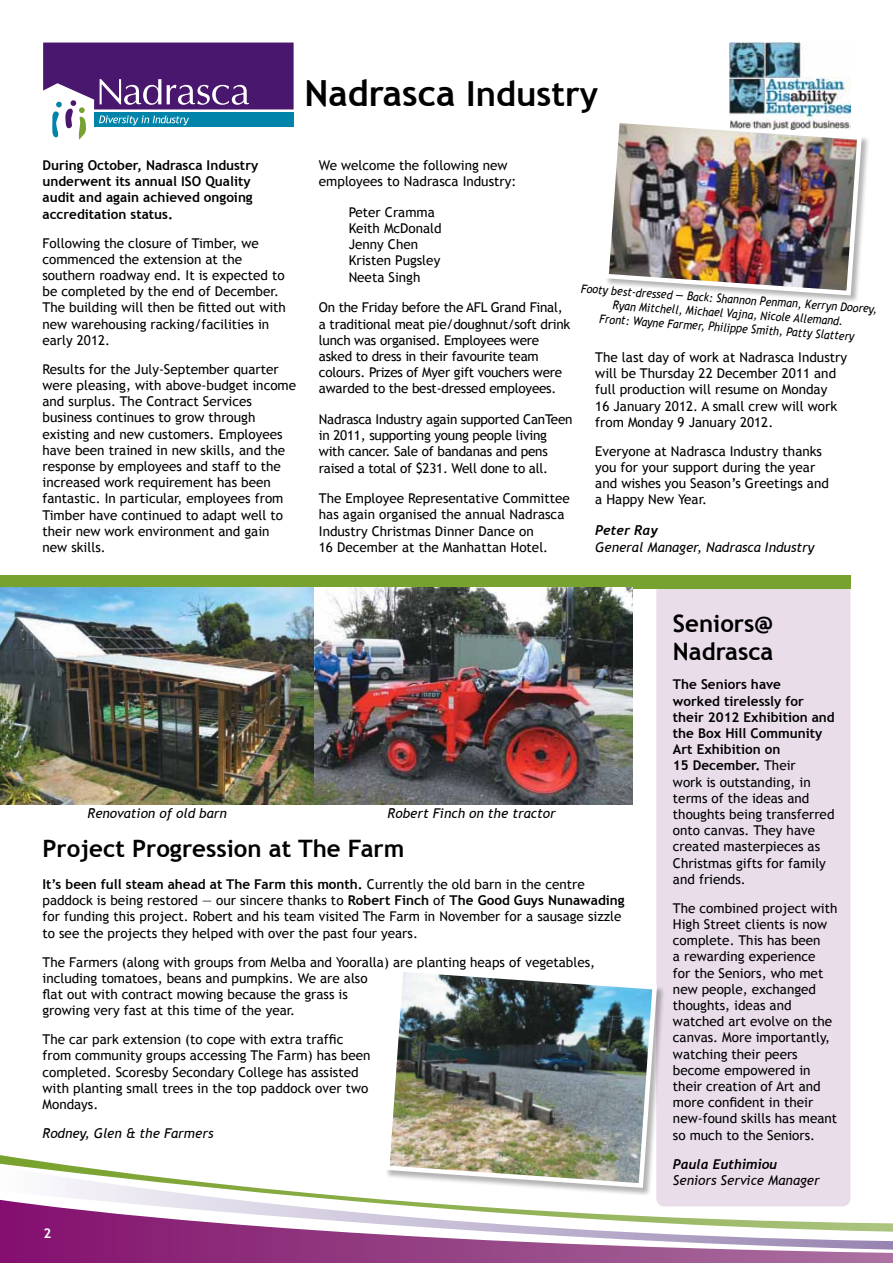
<style>
.page{position:relative;width:893px;height:1263px;background:#fff}
.page>*{position:absolute;margin:0;border:0;box-sizing:border-box;transform-origin:0 0}
.t1{font:700 36px "Trebuchet MS";color:#000}
.t2{font:700 24px/28.8px "Trebuchet MS";color:#000}
.t3{font:13.5px/16.2px "Trebuchet MS";color:#000}
.t4{font:13.5px/16.2px "Trebuchet MS";letter-spacing:-.02em;color:#000}
.t5{font:italic 13.5px "Trebuchet MS";color:#000}
.t6{font:700 13.5px/16.2px "Trebuchet MS";color:#000}
.t7{font:italic 700 13.5px "Trebuchet";color:#000}
.t8{font:700 13.5px "Trebuchet MS";color:#fff}
.t9{font:italic 12px/14.4px "Trebuchet MS";color:#000;text-align:center;scale:.9 1}
.s1{font-size:34.5px}
.s2{font-weight:700}
</style>
<div class="page">
<div style="left:656px;top:582px;width:194px;height:624px;background:#e9dde9;border-radius:9px"></div>
<svg style="left:43px;top:43px;width:251px;height:96px"></svg>
<svg style="left:0;top:1155px;width:851px;height:45px"></svg>
<svg style="left:0;top:1200px;width:893px;height:63px"></svg>
<div style="left:604px;top:118px;width:266px;height:186px;background:#000;opacity:.3"></div>
<img style="left:604px;top:118px;width:260px;height:180px">
<div style="left:0;top:575px;width:850px;height:13px;background:#78a22f"></div>
<img style="left:0;top:588px;width:632px;height:216px">
<div style="left:385px;top:967px;width:281px;height:229px;background:#000;opacity:.3"></div>
<img style="left:382px;top:967px;width:277px;height:223px">
<img style="left:730px;top:43px;width:120px;height:87px">
<h1 class="t1" style="left:305px;top:71px;width:295px">Nadrasca <span class="s1">Industry</span></h1>
<p class="t6" style="left:43px;top:157px;width:217px">During October, Nadrasca Industry underwent its annual ISO Quality audit and again achieved ongoing accreditation status.</p>
<p class="t3" style="left:43px;top:235px;width:245px">Following the closure of Timber, we commenced the extension at the southern roadway end. It is expected to be completed by the end of December.<br>The building will then be fitted out with new warehousing racking/facilities in early 2012.</p>
<p class="t3" style="left:43px;top:361px;width:255px">Results for the July-September quarter were pleasing, with above-budget income and surplus. The Contract Services business continues to grow through existing and new customers. Employees have been trained in new skills, and the response by employees and staff to the increased work requirement has been fantastic. In particular, employees from Timber have continued to adapt well to their new work environment and gain new skills.</p>
<p class="t3" style="left:319px;top:157px;width:199px">We welcome the following new employees to Nadrasca Industry:</p>
<p class="t3" style="left:349px;top:204px;width:95px">Peter Cramma<br>Keith McDonald<br>Jenny Chen<br>Kristen Pugsley<br>Neeta Singh</p>
<p class="t4" style="left:319px;top:300px;width:253px">On the Friday before the AFL Grand Final, a traditional meat pie/doughnut/soft drink lunch was organised. Employees were asked to dress in their favourite team colours. Prizes of Myer gift vouchers were awarded to the best-dressed employees.</p>
<p class="t4" style="left:319px;top:411px;width:255px">Nadrasca Industry again supported CanTeen in 2011, supporting young people living with cancer. Sale of bandanas and pens raised a total of $231. Well done to all.</p>
<p class="t3" style="left:319px;top:490px;width:252px">The Employee Representative Committee has again organised the annual Nadrasca Industry Christmas Dinner Dance on<br>16 December at the Manhattan Hotel.</p>
<p class="t9" style="left:581px;top:281px;width:331px;rotate:4deg">Footy best-dressed — Back: Shannon Penman, Kerryn Doorey,<br>Ryan Mitchell, Michael Vajna, Nicole Allemand.<br>Front: Wayne Farmer, Philippe Smith, Patty Slattery</p>
<p class="t3" style="left:595px;top:349px;width:253px">The last day of work at Nadrasca Industry will be Thursday 22 December 2011 and full production will resume on Monday<br>16 January 2012. A small crew will work from Monday 9 January 2012.</p>
<p class="t3" style="left:595px;top:443px;width:235px">Everyone at Nadrasca Industry thanks you for your support during the year and wishes you Season’s Greetings and a Happy New Year.</p>
<p class="t7" style="left:595px;top:522px;width:64px">Peter Ray</p>
<p class="t5" style="left:595px;top:539px;width:221px">General Manager, Nadrasca Industry</p>
<p class="t5" style="left:87px;top:806px;width:141px">Renovation of old barn</p>
<p class="t5" style="left:388px;top:806px;width:169px">Robert Finch on the tractor</p>
<h2 class="t2" style="left:43px;top:833px;width:363px">Project Progression at The Farm</h2>
<p class="t3" style="left:43px;top:876px;width:584px"><span class="s2">It’s been full steam ahead at The Farm this month.</span> Currently the old barn in the centre paddock is being restored — our sincere thanks to <span class="s2">Robert Finch</span> of <span class="s2">The Good Guys Nunawading </span>for funding this project. Robert and his team visited The Farm in November for a sausage sizzle to see the projects they helped with over the past four years.</p>
<p class="t3" style="left:43px;top:954px;width:554px">The Farmers (along with groups from Melba and Yooralla) are planting heaps of vegetables, including tomatoes, beans and pumpkins. We are also<br>flat out with contract mowing because the grass is<br>growing very fast at this time of the year.</p>
<p class="t3" style="left:43px;top:1031px;width:329px">The car park extension (to cope with extra traffic from community groups accessing The Farm) has been completed. Scoresby Secondary College has assisted with planting small trees in the top paddock over two Mondays.</p>
<p class="t5" style="left:43px;top:1125px;width:172px">Rodney, Glen &amp; the Farmers</p>
<p class="t8" style="left:43px;top:1224px;width:9px">2</p>
<h2 class="t2" style="left:673px;top:609px;width:102px">Seniors@<br>Nadrasca</h2>
<p class="t3" style="left:673px;top:677px;width:163px"><span class="s2">The Seniors have<br>worked tirelessly for their 2012 Exhibition and the Box Hill Community<br>Art Exhibition on<br>15 December.</span> Their<br>work is outstanding, in terms of the ideas and thoughts being transferred onto canvas. They have created masterpieces as<br>Christmas gifts for family and friends.</p>
<p class="t3" style="left:673px;top:900px;width:166px">The combined project with<br>High Street clients is now complete. This has been<br>a rewarding experience<br>for the Seniors, who met new people, exchanged thoughts, ideas and watched art evolve on the canvas. More importantly, watching their peers become empowered in their creation of Art and more confident in their new-found skills has meant so much to the Seniors.</p>
<p class="t7" style="left:673px;top:1155px;width:106px">Paula Euthimiou</p>
<p class="t5" style="left:673px;top:1172px;width:148px">Seniors Service Manager</p>
</div>
